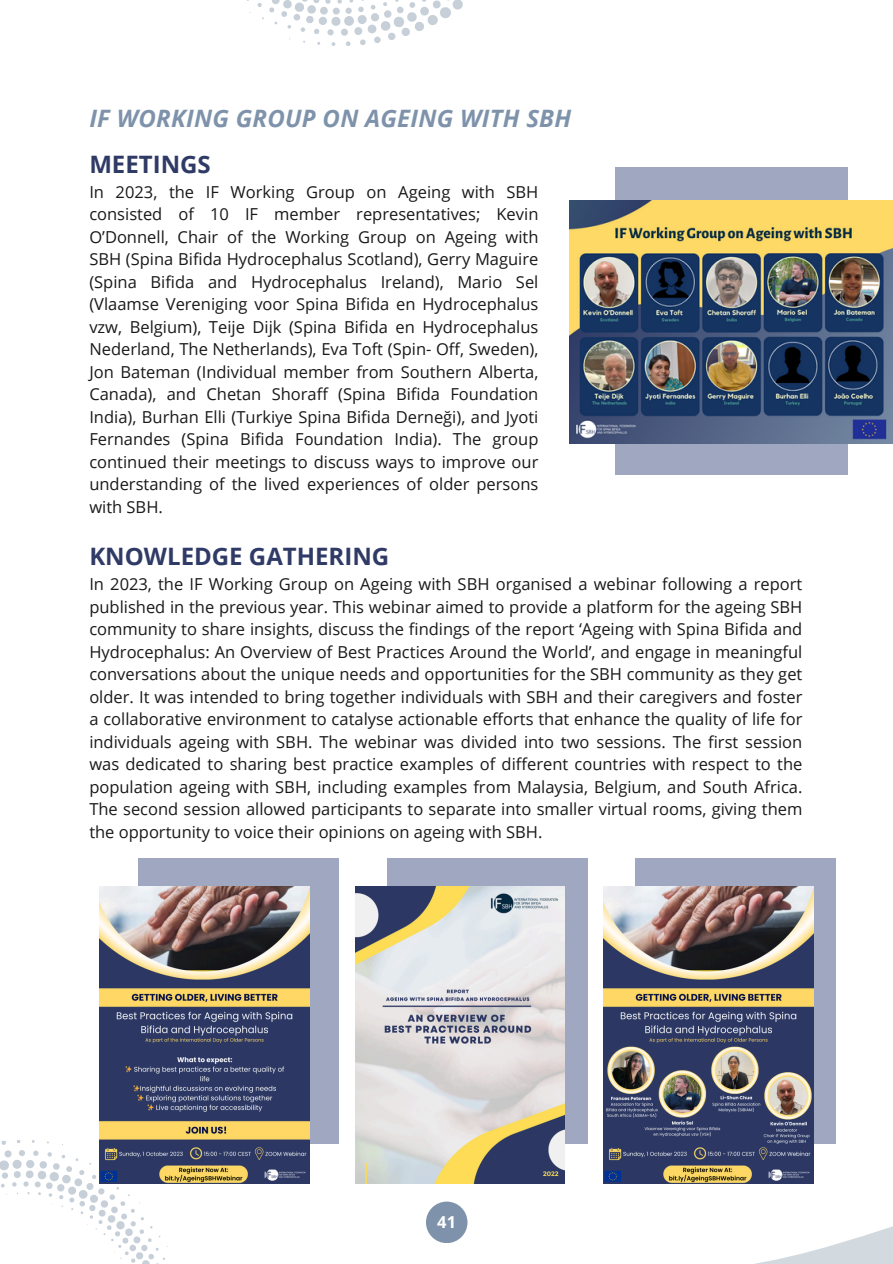
<style>
.page{position:relative;width:893px;height:1264px;background:#fff}
.page>*{position:absolute;margin:0;border:0;box-sizing:border-box;transform-origin:0 0}
.t1{font:italic 700 24px "Open Sans";letter-spacing:.01em;color:#7e93ab}
.t2{font:700 24px "Open Sans";color:#2f3b66}
.t3{font:16.5px/22.5px "Open Sans";color:#191919;text-align:justify}
.t4{font:700 16.5px "Open Sans";color:#fff}
</style>
<div class="page">
<svg style="left:360px;top:1020px;width:532px;height:243px"></svg>
<svg style="left:257px;top:0;width:206px;height:46px"></svg>
<div style="left:426px;top:1201px;width:41px;height:42px;background:#7e93ab;border-radius:50%"></div>
<div style="left:138px;top:858px;width:200px;height:285px;background:#9fa7c1"></div>
<svg style="left:0;top:1139px;width:168px;height:124px"></svg>
<div style="left:387px;top:858px;width:200px;height:285px;background:#9fa7c1"></div>
<div style="left:635px;top:858px;width:200px;height:285px;background:#9fa7c1"></div>
<img style="left:604px;top:886px;width:209px;height:297px">
<div style="left:615px;top:167px;width:232px;height:308px;background:#9fa7c1"></div>
<img style="left:569px;top:200px;width:323px;height:243px">
<img style="left:355px;top:886px;width:209px;height:297px">
<img style="left:100px;top:886px;width:209px;height:297px">
<p class="t1" style="left:89px;top:101px;width:483px">IF WORKING GROUP ON AGEING WITH SBH</p>
<p class="t2" style="left:89px;top:147px;width:123px">MEETINGS</p>
<p class="t3" style="left:89px;top:180px;width:450px">In 2023, the IF Working Group on Ageing with SBH consisted of 10 IF member representatives; Kevin O’Donnell, Chair of the Working Group on Ageing with SBH (Spina Bifida Hydrocephalus Scotland), Gerry Maguire (Spina Bifida and Hydrocephalus Ireland), Mario Sel (Vlaamse Vereniging voor Spina Bifida en Hydrocephalus vzw, Belgium), Teije Dijk (Spina Bifida en Hydrocephalus Nederland, The Netherlands), Eva Toft (Spin- Off, Sweden), Jon Bateman (Individual member from Southern Alberta, Canada), and Chetan Shoraff (Spina Bifida Foundation India), Burhan Elli (Turkiye Spina Bifida Derneği), and Jyoti Fernandes (Spina Bifida Foundation India). The group continued their meetings to discuss ways to improve our understanding of the lived experiences of older persons with SBH.</p>
<p class="t2" style="left:89px;top:539px;width:301px">KNOWLEDGE GATHERING</p>
<p class="t3" style="left:89px;top:572px;width:714px">In 2023, the IF Working Group on Ageing with SBH organised a webinar following a report published in the previous year. This webinar aimed to provide a platform for the ageing SBH community to share insights, discuss the findings of the report ‘Ageing with Spina Bifida and Hydrocephalus: An Overview of Best Practices Around the World’, and engage in meaningful conversations about the unique needs and opportunities for the SBH community as they get older. It was intended to bring together individuals with SBH and their caregivers and foster a collaborative environment to catalyse actionable efforts that enhance the quality of life for individuals ageing with SBH. The webinar was divided into two sessions. The first session was dedicated to sharing best practice examples of different countries with respect to the population ageing with SBH, including examples from Malaysia, Belgium, and South Africa.<br>The second session allowed participants to separate into smaller virtual rooms, giving them the opportunity to voice their opinions on ageing with SBH.</p>
<p class="t4" style="left:437px;top:1210px;width:20px">41</p>
</div>
